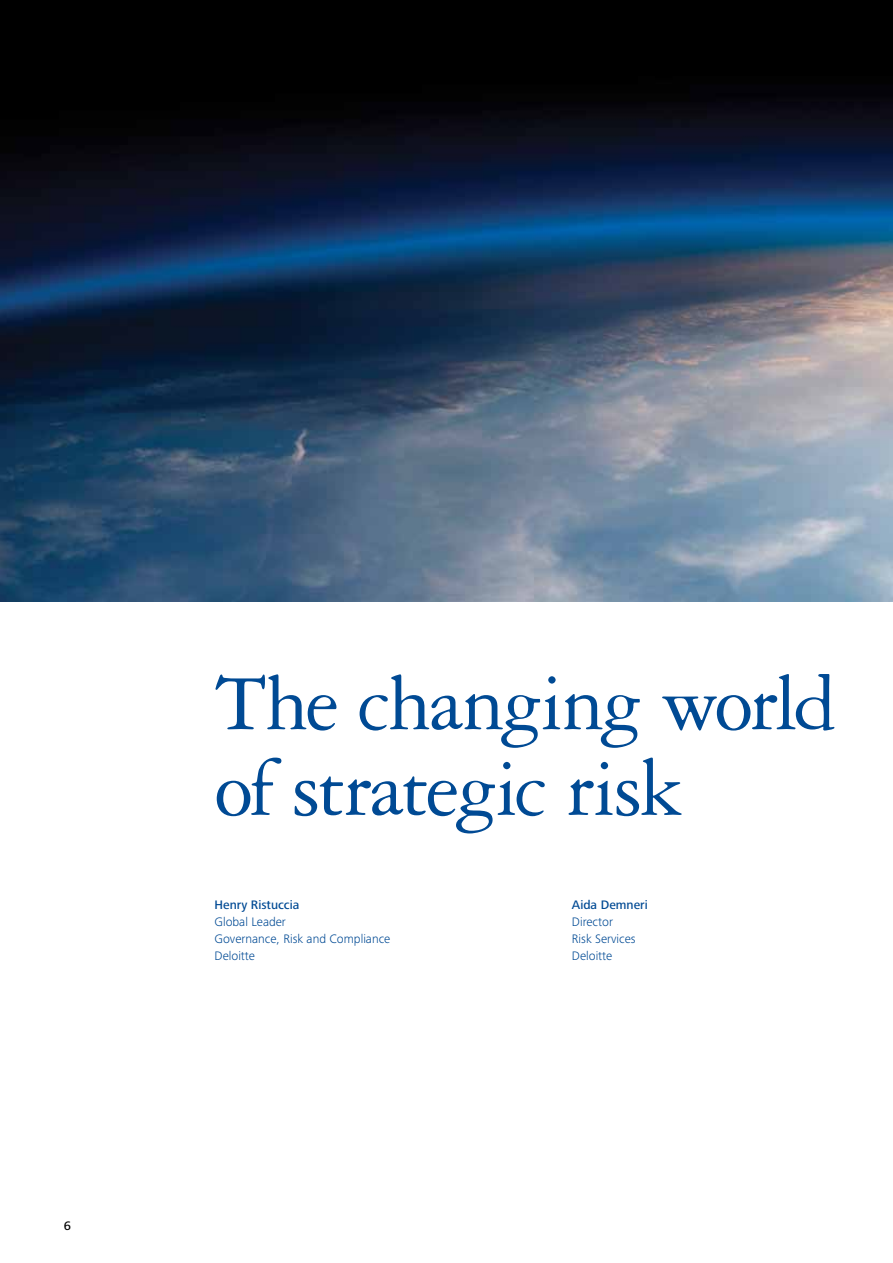
<style>
.page{position:relative;width:893px;height:1263px;background:#fff}
.page>*{position:absolute;margin:0;border:0;box-sizing:border-box;transform-origin:0 0}
.t1{font:85.65px/85.7px "Garamond 3 LT Std";letter-spacing:-.035em;color:#004a94}
.t2{font:300 12.75px/17.2px "Frutiger Next Pro";color:#004a94}
.t3{font:500 12.75px "Frutiger Next Pro";color:#004a94}
.t4{font:500 12.75px "Frutiger Next Pro";color:#000}
</style>
<div class="page">
<img style="left:0;top:0;width:893px;height:602px">
<p class="t4" style="left:64px;top:1218px;width:9px">6</p>
<h1 class="t1" style="left:215px;top:661px;width:624px">The changing world of strategic risk</h1>
<p class="t3" style="left:215px;top:897px;width:86px">Henry Ristuccia</p>
<p class="t2" style="left:215px;top:913px;width:177px">Global Leader<br>Governance, Risk and Compliance<br>Deloitte</p>
<p class="t3" style="left:572px;top:897px;width:77px">Aida Demneri</p>
<p class="t2" style="left:572px;top:913px;width:65px">Director<br>Risk Services<br>Deloitte</p>
</div>
